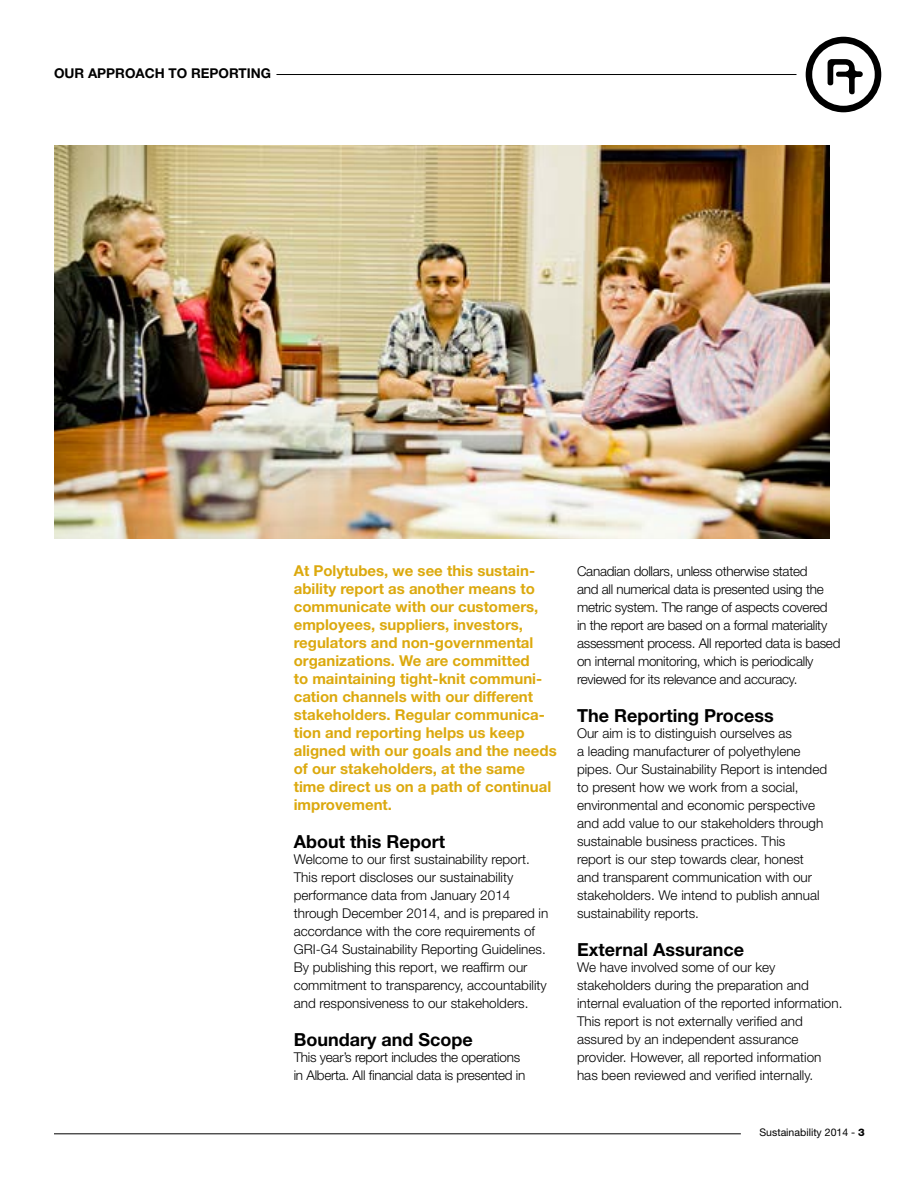
<style>
.page{position:relative;width:918px;height:1188px;background:#fff}
.page>*{position:absolute;margin:0;border:0;box-sizing:border-box;transform-origin:0 0}
.t1{font:700 18px "Helvetica Neue LT Std";color:#000}
.t2{font:700 15px/18px "Helvetica Neue LT Std";color:#dca90e}
.t3{font:300 13.5px/18px "Helvetica Neue LT Std";color:#000}
.t4{font:300 13.5px/18px "Helvetica Neue LT Std";letter-spacing:-.02em;color:#000}
.t5{font:700 13.5px "Helvetica Neue LT Std";color:#000}
.t6{font:10.5px "Helvetica Neue LT Std";color:#000}
.s1{font-weight:800}
</style>
<div class="page">
<hr style="left:54px;top:1134px;width:687px;height:1px;background:#000">
<svg style="left:806px;top:37px;width:75px;height:75px"></svg>
<hr style="left:276px;top:74px;width:520px;height:1px;background:#000">
<img style="left:54px;top:145px;width:775px;height:393px">
<p class="t5" style="left:54px;top:65px;width:219px">OUR APPROACH TO REPORTING</p>
<p class="t2" style="left:294px;top:561px;width:265px">At Polytubes, we see this sustain&shy;ability report as another means to communicate with our customers, employees, suppliers, investors, regulators and non-governmental organizations. We are committed<br>to maintaining tight-knit communi&shy;cation channels with our different stakeholders. Regular communica&shy;tion and reporting helps us keep aligned with our goals and the needs of our stakeholders, at the same time direct us on a path of continual improvement.</p>
<h1 class="t1" style="left:294px;top:830px;width:153px">About this Report</h1>
<p class="t3" style="left:294px;top:850px;width:256px">Welcome to our first sustainability report.<br>This report discloses our sustainability performance data from January 2014 through December 2014, and is prepared in accordance with the core requirements of GRI-G4 Sustainability Reporting Guidelines.<br>By publishing this report, we reaffirm our commitment to transparency, accountability and responsiveness to our stakeholders.</p>
<h1 class="t1" style="left:294px;top:1028px;width:181px">Boundary and Scope</h1>
<p class="t4" style="left:294px;top:1048px;width:233px">This year’s report includes the operations in Alberta. All financial data is presented in</p>
<p class="t4" style="left:577px;top:562px;width:265px">Canadian dollars, unless otherwise stated<br>and all numerical data is presented using the metric system. The range of aspects covered<br>in the report are based on a formal materiality assessment process. All reported data is based on internal monitoring, which is periodically reviewed for its relevance and accuracy.</p>
<h1 class="t1" style="left:577px;top:704px;width:198px">The Reporting Process</h1>
<p class="t3" style="left:577px;top:724px;width:252px">Our aim is to distinguish ourselves as<br>a leading manufacturer of polyethylene pipes. Our Sustainability Report is intended to present how we work from a social, environmental and economic perspective and add value to our stakeholders through sustainable business practices. This<br>report is our step towards clear, honest and transparent communication with our stakeholders. We intend to publish annual sustainability reports.</p>
<h1 class="t1" style="left:577px;top:938px;width:168px">External Assurance</h1>
<p class="t3" style="left:577px;top:958px;width:267px">We have involved some of our key stakeholders during the preparation and internal evaluation of the reported information.<br>This report is not externally verified and assured by an independent assurance provider. However, all reported information has been reviewed and verified internally.</p>
<p class="t6" style="left:759px;top:1126px;width:107px">Sustainability 2014 - <span class="s1">3</span></p>
</div>
